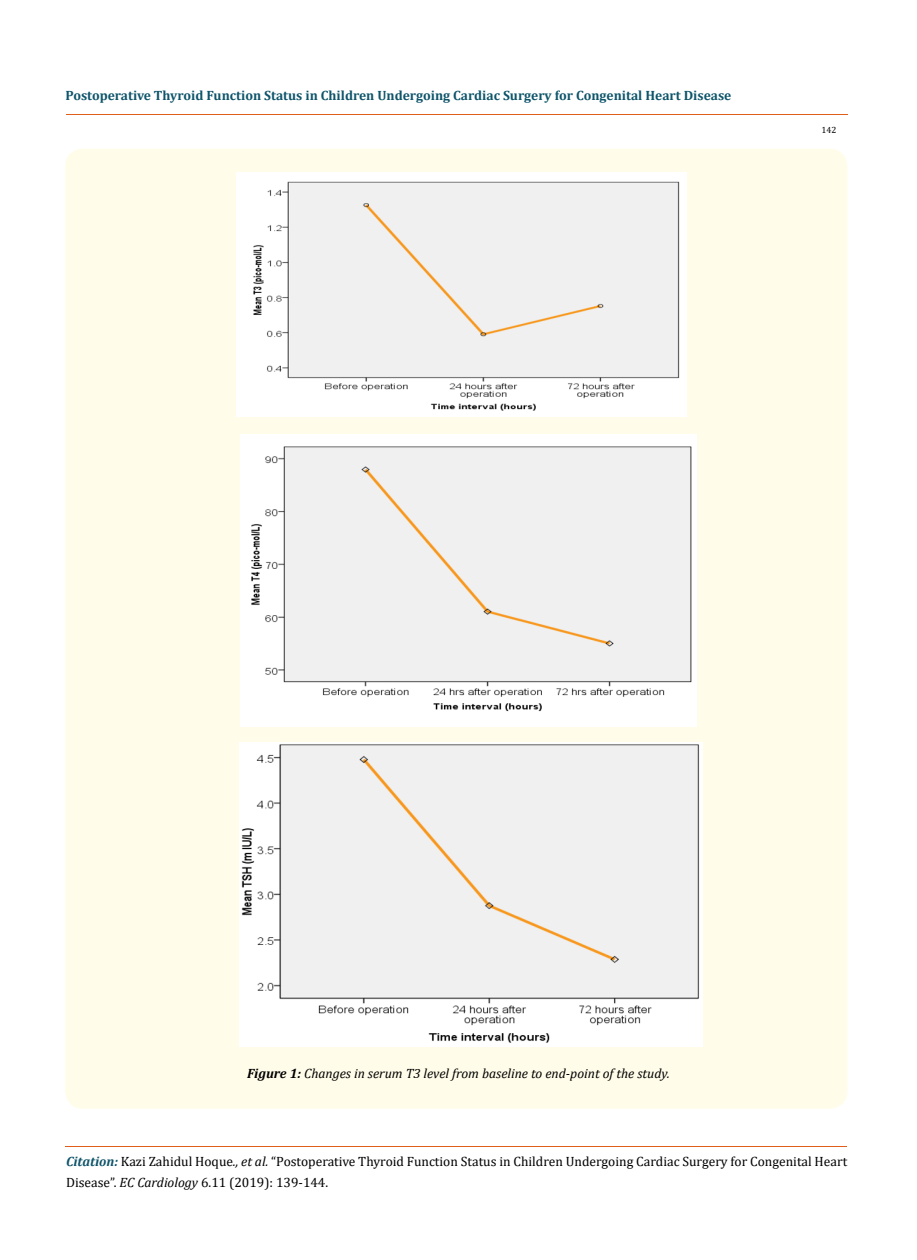
<style>
.page{position:relative;width:917px;height:1260px;background:#fff}
.page>*{position:absolute;margin:0;border:0;box-sizing:border-box;transform-origin:0 0}
.t1{font:13.5px/21px "Cambria";color:#000}
.t2{font:700 13.5px "Cambria";color:#0e546a}
.t3{font:italic 13.5px "Cambria";color:#000}
.t4{font:9px "Cambria";color:#000}
.s1{font-weight:700}
.s2{font-weight:700;font-style:italic;color:#0e546a}
.s3{font-style:italic}
</style>
<div class="page">
<hr style="left:66px;top:115px;width:781px;height:1px;background:#e05d1a">
<hr style="left:65px;top:1147px;width:782px;height:1px;background:#e05d1a">
<div style="left:65px;top:149px;width:782px;height:960px;background:#fffde9;border-radius:18px"></div>
<img style="left:237px;top:172px;width:450px;height:244px">
<img style="left:241px;top:434px;width:455px;height:292px">
<img style="left:239px;top:743px;width:463px;height:303px">
<p class="t2" style="left:65px;top:86px;width:667px">Postoperative Thyroid Function Status in Children Undergoing Cardiac Surgery for Congenital Heart Disease</p>
<p class="t4" style="left:821px;top:124px;width:16px">142</p>
<p class="t3" style="left:247px;top:1064px;width:424px"><span class="s1">Figure 1:</span> Changes in serum T3 level from baseline to end-point of the study.</p>
<p class="t1" style="left:66px;top:1151px;width:782px"><span class="s2">Citation:</span> Kazi Zahidul Hoque<span class="s3">., et al.</span> “Postoperative Thyroid Function Status in Children Undergoing Cardiac Surgery for Congenital Heart<br>Disease”. <span class="s3">EC Cardiology</span> 6.11 (2019): 139-144.</p>
</div>
